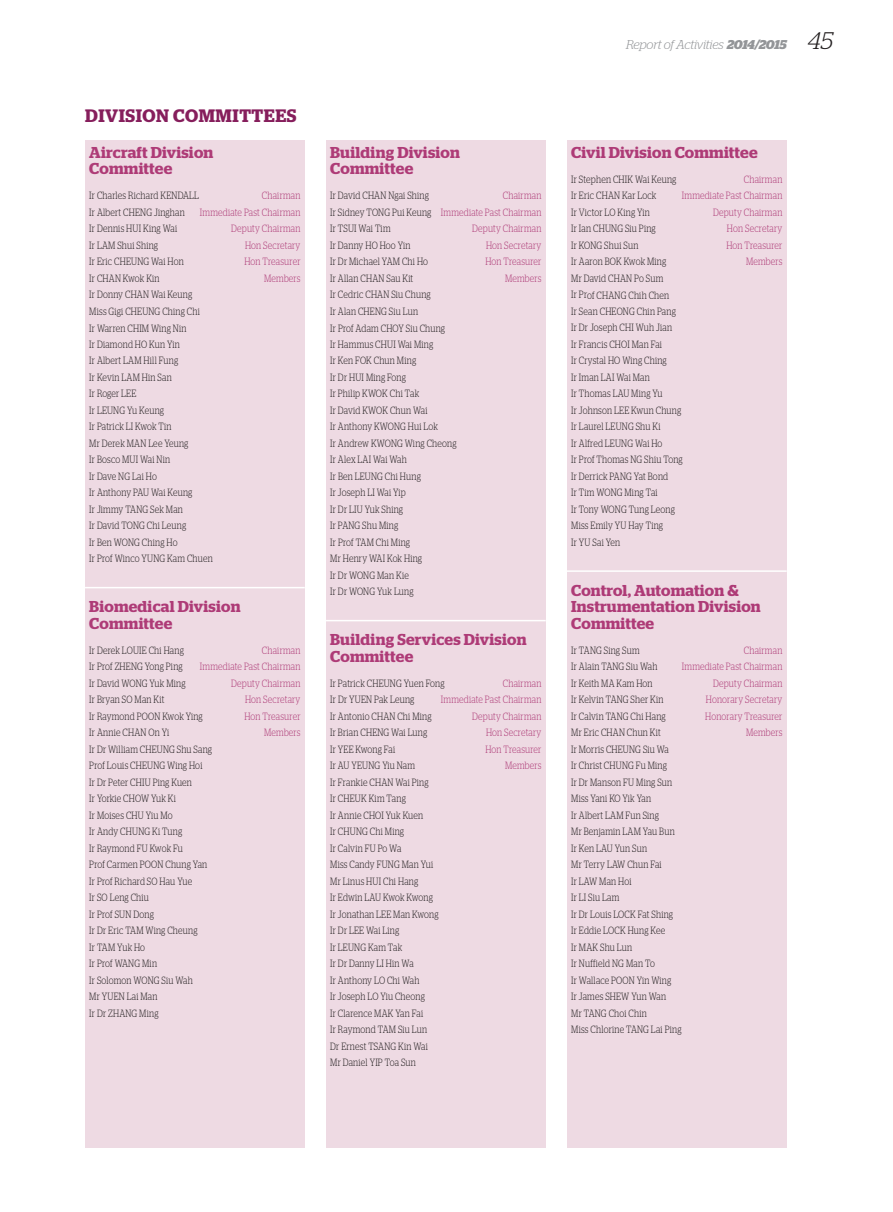
<style>
.page{position:relative;width:893px;height:1212px;background:#fff}
.page>*{position:absolute;margin:0;border:0;box-sizing:border-box;transform-origin:0 0}
.t1{font:600 18px "Stag";letter-spacing:.03em;color:#861e5c}
.t2{font:600 15.75px/16.5px "Stag";letter-spacing:.015em;color:#ae3b77}
.t3{font:italic 300 12.75px "Stag";letter-spacing:-.015em;color:#939598}
.t4{font:300 10.5px/16.5px "Stag";letter-spacing:.025em;color:#231f20;scale:.8 1}
.t5{font:300 10.5px "Stag";letter-spacing:.025em;color:#ae3b77;scale:.8 1}
.s1{color:#ae3b77}
.s2{font-weight:700}
.s3{font-size:24px;color:#231f20}
</style>
<div class="page">
<div style="left:85px;top:140px;width:220px;height:1008px;background:#eedae3"></div>
<hr style="left:85px;top:587px;width:220px;height:1px;background:#fff">
<div style="left:326px;top:140px;width:220px;height:1008px;background:#eedae3"></div>
<hr style="left:326px;top:620px;width:220px;height:1px;background:#fff">
<div style="left:567px;top:140px;width:220px;height:1008px;background:#eedae3"></div>
<hr style="left:567px;top:570px;width:220px;height:2px;background:#fff">
<h1 class="t1" style="left:85px;top:109px;width:213px">DIVISION COMMITTEES</h1>
<h2 class="t2" style="left:89px;top:145px;width:126px">Aircraft Division<br>Committee</h2>
<p class="t4" style="left:89px;top:188px;width:139px">Ir Charles Richard KENDALL</p>
<p class="t5" style="left:262px;top:192px;width:50px">Chairman</p>
<p class="t4" style="left:89px;top:205px;width:121px">Ir Albert CHENG Jinghan</p>
<p class="t5" style="left:200px;top:208px;width:127px">Immediate Past Chairman</p>
<p class="t4" style="left:89px;top:221px;width:111px">Ir Dennis HUI King Wai</p>
<p class="t5" style="left:231px;top:225px;width:88px">Deputy Chairman</p>
<p class="t4" style="left:89px;top:238px;width:88px">Ir LAM Shui Shing</p>
<p class="t5" style="left:245px;top:241px;width:71px">Hon Secretary</p>
<p class="t4" style="left:89px;top:254px;width:120px">Ir Eric CHEUNG Wai Hon</p>
<p class="t5" style="left:244px;top:258px;width:72px">Hon Treasurer</p>
<p class="t4" style="left:89px;top:271px;width:90px">Ir CHAN Kwok Kin</p>
<p class="t5" style="left:264px;top:274px;width:47px">Members</p>
<p class="t4" style="left:89px;top:287px;width:156px">Ir Donny CHAN Wai Keung<br>Miss Gigi CHEUNG Ching Chi<br>Ir Warren CHIM Wing Nin<br>Ir Diamond HO Kun Yin<br>Ir Albert LAM Hill Fung<br>Ir Kevin LAM Hin San<br>Ir Roger LEE<br>Ir LEUNG Yu Keung<br>Ir Patrick LI Kwok Tin<br>Mr Derek MAN Lee Yeung<br>Ir Bosco MUI Wai Nin<br>Ir Dave NG Lai Ho<br>Ir Anthony PAU Wai Keung<br>Ir Jimmy TANG Sek Man<br>Ir David TONG Chi Leung<br>Ir Ben WONG Ching Ho<br>Ir Prof Winco YUNG Kam Chuen</p>
<h2 class="t2" style="left:89px;top:599px;width:153px">Biomedical Division<br>Committee</h2>
<p class="t4" style="left:89px;top:642px;width:120px">Ir Derek LOUIE Chi Hang</p>
<p class="t5" style="left:262px;top:646px;width:50px">Chairman</p>
<p class="t4" style="left:89px;top:659px;width:118px">Ir Prof ZHENG Yong Ping</p>
<p class="t5" style="left:200px;top:662px;width:127px">Immediate Past Chairman</p>
<p class="t4" style="left:89px;top:675px;width:122px">Ir David WONG Yuk Ming</p>
<p class="t5" style="left:231px;top:679px;width:88px">Deputy Chairman</p>
<p class="t4" style="left:89px;top:692px;width:95px">Ir Bryan SO Man Kit</p>
<p class="t5" style="left:245px;top:695px;width:71px">Hon Secretary</p>
<p class="t4" style="left:89px;top:708px;width:143px">Ir Raymond POON Kwok Ying</p>
<p class="t5" style="left:244px;top:712px;width:72px">Hon Treasurer</p>
<p class="t4" style="left:89px;top:725px;width:101px">Ir Annie CHAN On Yi</p>
<p class="t5" style="left:264px;top:728px;width:47px">Members</p>
<p class="t4" style="left:89px;top:741px;width:155px">Ir Dr William CHEUNG Shu Sang<br>Prof Louis CHEUNG Wing Hoi<br>Ir Dr Peter CHIU Ping Kuen<br>Ir Yorkie CHOW Yuk Ki<br>Ir Moises CHU Yiu Mo<br>Ir Andy CHUNG Ki Tung<br>Ir Raymond FU Kwok Fu<br>Prof Carmen POON Chung Yan<br>Ir Prof Richard SO Hau Yue<br>Ir SO Leng Chiu<br>Ir Prof SUN Dong<br>Ir Dr Eric TAM Wing Cheung<br>Ir TAM Yuk Ho<br>Ir Prof WANG Min<br>Ir Solomon WONG Siu Wah<br>Mr YUEN Lai Man<br>Ir Dr ZHANG Ming</p>
<h2 class="t2" style="left:330px;top:145px;width:131px">Building Division<br>Committee</h2>
<p class="t4" style="left:330px;top:188px;width:125px">Ir David CHAN Ngai Shing</p>
<p class="t4" style="left:330px;top:188px;width:265px;text-align:justify;text-indent:173px"><span class="s1">Chairman </span>Ir Sidney TONG Pui Keung <span class="s1">Immediate Past Chairman </span>Ir TSUI Wai Tim</p>
<p class="t5" style="left:472px;top:225px;width:88px">Deputy Chairman</p>
<p class="t4" style="left:330px;top:238px;width:102px">Ir Danny HO Hoo Yin</p>
<p class="t5" style="left:486px;top:241px;width:71px">Hon Secretary</p>
<p class="t4" style="left:330px;top:254px;width:124px">Ir Dr Michael YAM Chi Ho</p>
<p class="t5" style="left:485px;top:258px;width:72px">Hon Treasurer</p>
<p class="t4" style="left:330px;top:271px;width:105px">Ir Allan CHAN Sau Kit</p>
<p class="t5" style="left:505px;top:274px;width:47px">Members</p>
<p class="t4" style="left:330px;top:287px;width:159px">Ir Cedric CHAN Siu Chung<br>Ir Alan CHENG Siu Lun<br>Ir Prof Adam CHOY Siu Chung<br>Ir Hammus CHUI Wai Ming<br>Ir Ken FOK Chun Ming<br>Ir Dr HUI Ming Fong<br>Ir Philip KWOK Chi Tak<br>Ir David KWOK Chun Wai<br>Ir Anthony KWONG Hui Lok<br>Ir Andrew KWONG Wing Cheong<br>Ir Alex LAI Wai Wah<br>Ir Ben LEUNG Chi Hung<br>Ir Joseph LI Wai Yip<br>Ir Dr LIU Yuk Shing<br>Ir PANG Shu Ming<br>Ir Prof TAM Chi Ming<br>Mr Henry WAI Kok Hing<br>Ir Dr WONG Man Kie<br>Ir Dr WONG Yuk Lung</p>
<h2 class="t2" style="left:330px;top:632px;width:198px">Building Services Division<br>Committee</h2>
<p class="t4" style="left:330px;top:675px;width:144px">Ir Patrick CHEUNG Yuen Fong</p>
<p class="t5" style="left:503px;top:679px;width:50px">Chairman</p>
<p class="t4" style="left:330px;top:692px;width:107px">Ir Dr YUEN Pak Leung</p>
<p class="t5" style="left:441px;top:695px;width:127px">Immediate Past Chairman</p>
<p class="t4" style="left:330px;top:708px;width:128px">Ir Antonio CHAN Chi Ming</p>
<p class="t5" style="left:472px;top:712px;width:88px">Deputy Chairman</p>
<p class="t4" style="left:330px;top:725px;width:123px">Ir Brian CHENG Wai Lung</p>
<p class="t5" style="left:486px;top:728px;width:71px">Hon Secretary</p>
<p class="t4" style="left:330px;top:741px;width:83px">Ir YEE Kwong Fai</p>
<p class="t5" style="left:485px;top:745px;width:72px">Hon Treasurer</p>
<p class="t4" style="left:330px;top:758px;width:108px">Ir AU YEUNG Yiu Nam</p>
<p class="t5" style="left:505px;top:761px;width:47px">Members</p>
<p class="t4" style="left:330px;top:774px;width:137px">Ir Frankie CHAN Wai Ping<br>Ir CHEUK Kim Tang<br>Ir Annie CHOI Yuk Kuen<br>Ir CHUNG Chi Ming<br>Ir Calvin FU Po Wa<br>Miss Candy FUNG Man Yui<br>Mr Linus HUI Chi Hang<br>Ir Edwin LAU Kwok Kwong<br>Ir Jonathan LEE Man Kwong<br>Ir Dr LEE Wai Ling<br>Ir LEUNG Kam Tak<br>Ir Dr Danny LI Hin Wa<br>Ir Anthony LO Chi Wah<br>Ir Joseph LO Yiu Cheong<br>Ir Clarence MAK Yan Fai<br>Ir Raymond TAM Siu Lun<br>Dr Ernest TSANG Kin Wai<br>Mr Daniel YIP Toa Sun</p>
<p class="t3" style="left:626px;top:40px;width:209px">Report of Activities <span class="s2">2014/2015</span> <span class="s3">45</span></p>
<h2 class="t2" style="left:571px;top:145px;width:188px">Civil Division Committee</h2>
<p class="t4" style="left:571px;top:172px;width:133px">Ir Stephen CHIK Wai Keung</p>
<p class="t5" style="left:744px;top:175px;width:50px">Chairman</p>
<p class="t4" style="left:571px;top:188px;width:108px">Ir Eric CHAN Kar Lock</p>
<p class="t5" style="left:682px;top:192px;width:127px">Immediate Past Chairman</p>
<p class="t4" style="left:571px;top:205px;width:100px">Ir Victor LO King Yin</p>
<p class="t5" style="left:713px;top:208px;width:88px">Deputy Chairman</p>
<p class="t4" style="left:571px;top:221px;width:107px">Ir Ian CHUNG Siu Ping</p>
<p class="t5" style="left:727px;top:225px;width:71px">Hon Secretary</p>
<p class="t4" style="left:571px;top:238px;width:85px">Ir KONG Shui Sun</p>
<p class="t5" style="left:726px;top:241px;width:72px">Hon Treasurer</p>
<p class="t4" style="left:571px;top:254px;width:120px">Ir Aaron BOK Kwok Ming</p>
<p class="t5" style="left:746px;top:258px;width:47px">Members</p>
<p class="t4" style="left:571px;top:271px;width:141px">Mr David CHAN Po Sum<br>Ir Prof CHANG Chih Chen<br>Ir Sean CHEONG Chin Pang<br>Ir Dr Joseph CHI Wuh Jian<br>Ir Francis CHOI Man Fai<br>Ir Crystal HO Wing Ching<br>Ir Iman LAI Wai Man<br>Ir Thomas LAU Ming Yu<br>Ir Johnson LEE Kwun Chung<br>Ir Laurel LEUNG Shu Ki<br>Ir Alfred LEUNG Wai Ho<br>Ir Prof Thomas NG Shiu Tong<br>Ir Derrick PANG Yat Bond<br>Ir Tim WONG Ming Tai<br>Ir Tony WONG Tung Leong<br>Miss Emily YU Hay Ting<br>Ir YU Sai Yen</p>
<h2 class="t2" style="left:571px;top:583px;width:191px">Control, Automation &amp;<br>Instrumentation Division<br>Committee</h2>
<p class="t4" style="left:571px;top:642px;width:87px">Ir TANG Sing Sum</p>
<p class="t5" style="left:744px;top:646px;width:50px">Chairman</p>
<p class="t4" style="left:571px;top:659px;width:109px">Ir Alain TANG Siu Wah</p>
<p class="t5" style="left:682px;top:662px;width:127px">Immediate Past Chairman</p>
<p class="t4" style="left:571px;top:675px;width:103px">Ir Keith MA Kam Hon</p>
<p class="t5" style="left:713px;top:679px;width:88px">Deputy Chairman</p>
<p class="t4" style="left:571px;top:692px;width:117px">Ir Kelvin TANG Sher Kin</p>
<p class="t5" style="left:706px;top:695px;width:97px">Honorary Secretary</p>
<p class="t4" style="left:571px;top:708px;width:120px">Ir Calvin TANG Chi Hang</p>
<p class="t5" style="left:705px;top:712px;width:98px">Honorary Treasurer</p>
<p class="t4" style="left:571px;top:725px;width:113px">Mr Eric CHAN Chun Kit</p>
<p class="t5" style="left:746px;top:728px;width:47px">Members</p>
<p class="t4" style="left:571px;top:741px;width:139px">Ir Morris CHEUNG Siu Wa<br>Ir Christ CHUNG Fu Ming<br>Ir Dr Manson FU Ming Sun<br>Miss Yani KO Yik Yan<br>Ir Albert LAM Fun Sing<br>Mr Benjamin LAM Yau Bun<br>Ir Ken LAU Yun Sun<br>Mr Terry LAW Chun Fai<br>Ir LAW Man Hoi<br>Ir LI Siu Lam<br>Ir Dr Louis LOCK Fat Shing<br>Ir Eddie LOCK Hung Kee<br>Ir MAK Shu Lun<br>Ir Nuffield NG Man To<br>Ir Wallace POON Yin Wing<br>Ir James SHEW Yun Wan<br>Mr TANG Choi Chin<br>Miss Chlorine TANG Lai Ping</p>
</div>
